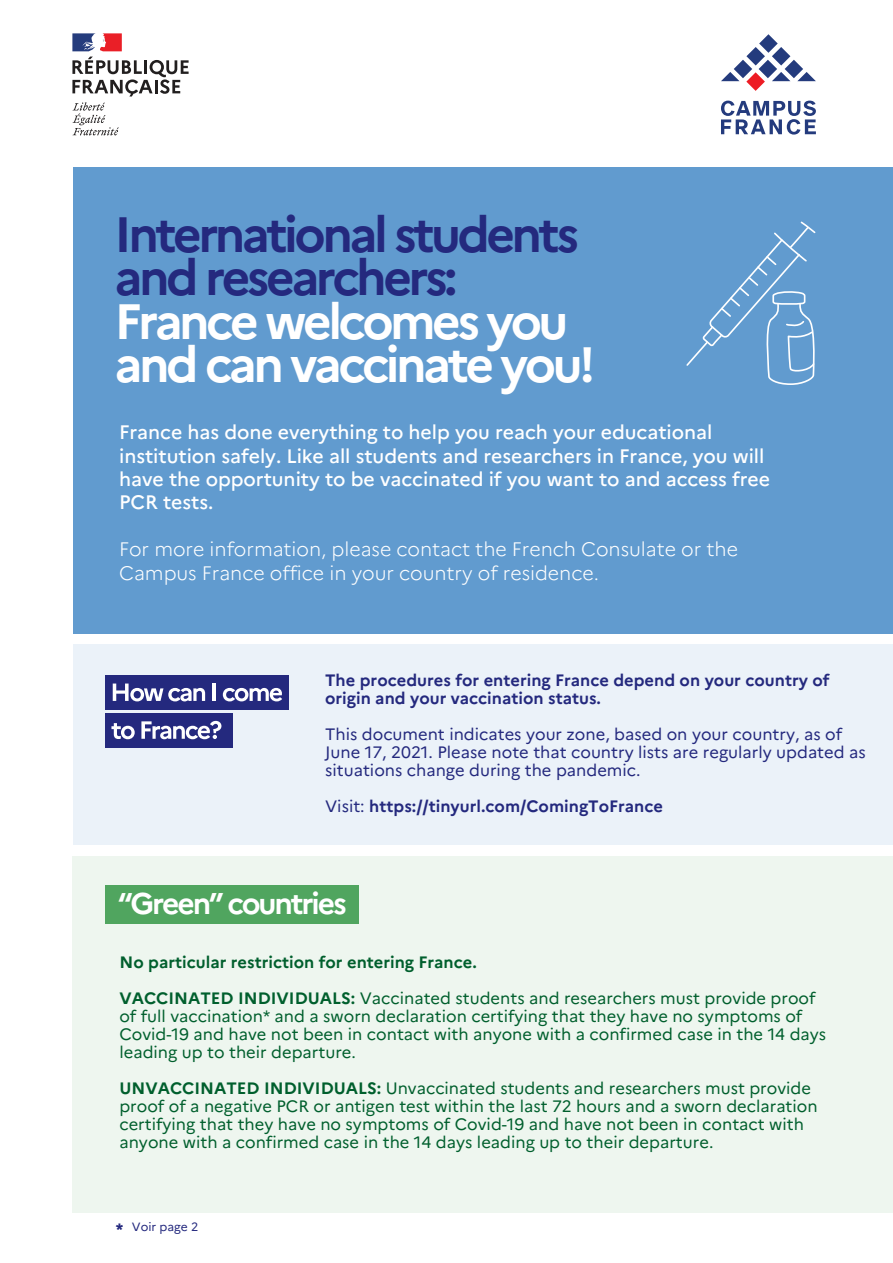
<style>
.page{position:relative;width:893px;height:1263px;background:#fff}
.page>*{position:absolute;margin:0;border:0;box-sizing:border-box;transform-origin:0 0}
.t1{font:700 49.65px/43.5px "Marianne";letter-spacing:-.07em;color:#24297e}
.t2{font:700 49.65px/43.5px "Marianne";letter-spacing:-.07em;color:#fff}
.t3{font:700 30px "Marianne";letter-spacing:-.07em;color:#fff}
.t4{font:500 19.5px/23.4px "Marianne";letter-spacing:-.005em;color:#fff}
.t5{font:300 19.5px/23.4px "Marianne";letter-spacing:-.005em;color:#fff}
.t6{font:16.5px/18px "Marianne";color:#005f2d}
.t7{font:16.5px/18px "Marianne";color:#24297e}
.t8{font:700 16.5px/18px "Marianne";color:#24297e}
.t9{font:700 16.5px/36px "Marianne";color:#005f2d}
.t10{font:12px "Marianne";color:#24297e}
.s1{font-weight:400}
.s2{font-weight:700}
.s3{font-weight:800;font-size:15px}
</style>
<div class="page">
<div style="left:72px;top:856px;width:821px;height:356px;background:#eef6ef"></div>
<div style="left:73px;top:168px;width:820px;height:466px;background:#619bcf"></div>
<div style="left:73px;top:644px;width:820px;height:201px;background:#ebf2f9"></div>
<svg style="left:721px;top:34px;width:95px;height:57px"></svg>
<svg style="left:721px;top:101px;width:95px;height:34px"></svg>
<svg style="left:72px;top:57px;width:117px;height:78px"></svg>
<svg style="left:72px;top:33px;width:50px;height:18px"></svg>
<svg style="left:686px;top:221px;width:130px;height:164px"></svg>
<div style="left:106px;top:885px;width:253px;height:38px;background:#50a55f"></div>
<div style="left:105px;top:675px;width:184px;height:35px;background:#24297e"></div>
<div style="left:105px;top:713px;width:128px;height:35px;background:#24297e"></div>
<svg style="left:113px;top:683px;width:92px;height:18px"></svg>
<hr style="left:213px;top:683px;width:3px;height:18px;background:#fff">
<svg style="left:223px;top:688px;width:59px;height:13px"></svg>
<svg style="left:111px;top:723px;width:24px;height:16px"></svg>
<svg style="left:141px;top:721px;width:80px;height:18px"></svg>
<h1 class="t1" style="left:115px;top:212px;width:466px">International students and researchers:</h1>
<h1 class="t2" style="left:115px;top:299px;width:482px">France welcomes you and can vaccinate you!</h1>
<p class="t4" style="left:119px;top:420px;width:652px">France has done everything to help you reach your educational institution safely. Like all students and researchers in France, you will have the opportunity to be vaccinated if you want to and access free PCR tests.</p>
<p class="t5" style="left:119px;top:537px;width:620px">For more information, please contact the French Consulate or the<br>Campus France office in your country of residence.</p>
<p class="t8" style="left:325px;top:671px;width:506px">The procedures for entering France depend on your country of origin and your vaccination status.</p>
<p class="t7" style="left:325px;top:725px;width:542px">This document indicates your zone, based on your country, as of<br>June 17, 2021. Please note that country lists are regularly updated as situations change during the pandemic.</p>
<p class="t8" style="left:325px;top:797px;width:339px"><span class="s1">Visit:</span> https://tinyurl.com/ComingToFrance</p>
<h2 class="t3" style="left:118px;top:885px;width:230px">“Green” countries</h2>
<p class="t9" style="left:119px;top:944px;width:698px">No particular restriction for entering France.<br>VACCINATED INDIVIDUALS: <span class="s1">Vaccinated students and researchers must provide proof</span></p>
<p class="t6" style="left:119px;top:1007px;width:708px">of full vaccination* and a sworn declaration certifying that they have no symptoms of<br>Covid-19 and have not been in contact with anyone with a confirmed case in the 14 days leading up to their departure.</p>
<p class="t6" style="left:119px;top:1079px;width:700px"><span class="s2">UNVACCINATED INDIVIDUALS:</span> Unvaccinated students and researchers must provide proof of a negative PCR or antigen test within the last 72 hours and a sworn declaration certifying that they have no symptoms of Covid-19 and have not been in contact with anyone with a confirmed case in the 14 days leading up to their departure.</p>
<p class="t10" style="left:116px;top:1219px;width:84px"><span class="s3">*</span> Voir page 2</p>
</div>
